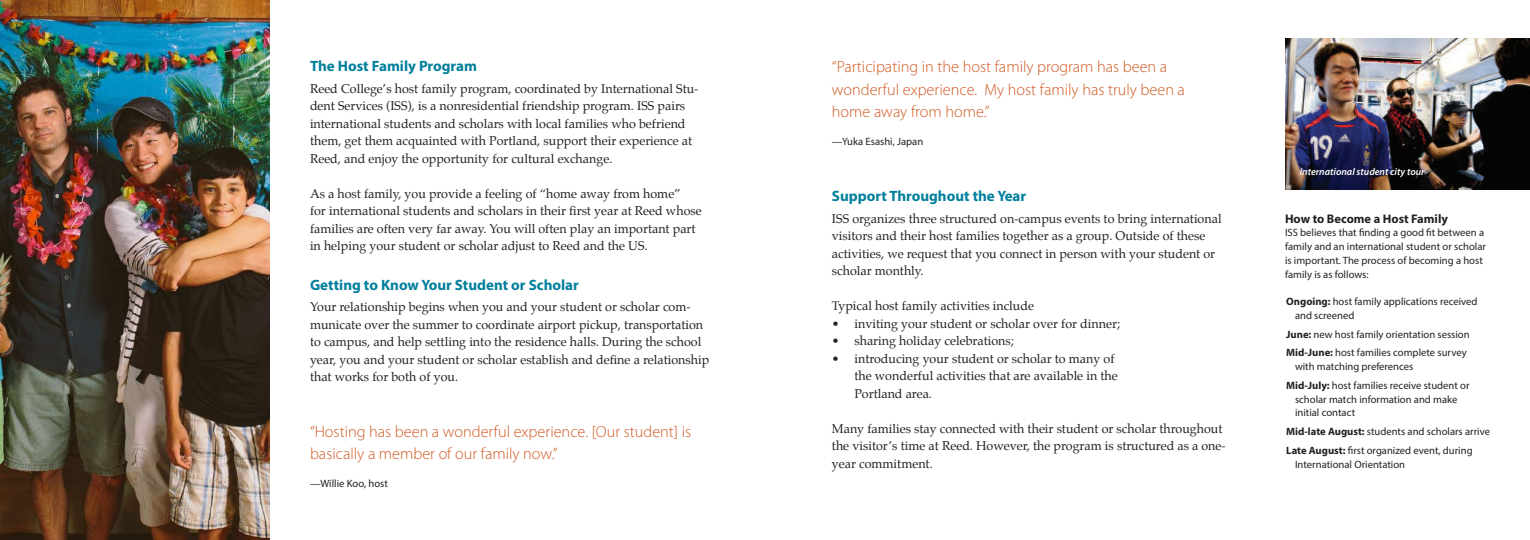
<style>
.page{position:relative;width:1530px;height:540px;background:#fff}
.page>*{position:absolute;margin:0;border:0;box-sizing:border-box;transform-origin:0 0}
.t1{font:300 16.25px/22.5px "Myriad Pro";color:#d15821}
.t2{font:700 15px "Myriad Pro";color:#007f9c}
.t3{font:12.5px/17.5px "Palatino";color:#231f20}
.t4{font:700 12.5px "Myriad Pro";color:#231f20}
.t5{font:10.62px/13.8px "Myriad Pro";color:#231f20}
.t6{font:italic 600 10px "Myriad Pro";color:#fff}
.s1{font-weight:700}
</style>
<div class="page">
<img style="left:1285px;top:38px;width:245px;height:152px">
<img style="left:0;top:0;width:270px;height:540px">
<p class="t2" style="left:310px;top:56px;width:169px">The Host Family Program</p>
<p class="t3" style="left:310px;top:79px;width:390px">Reed College’s host family program, coordinated by International Stu&shy;dent Services (ISS), is a nonresidential friendship program. ISS pairs international students and scholars with local families who befriend them, get them acquainted with Portland, support their experience at Reed, and enjoy the opportunity for cultural exchange.</p>
<p class="t3" style="left:310px;top:184px;width:393px">As a host family, you provide a feeling of “home away from home”<br>for international students and scholars in their first year at Reed whose families are often very far away. You will often play an important part in helping your student or scholar adjust to Reed and the US.</p>
<p class="t2" style="left:310px;top:275px;width:270px">Getting to Know Your Student or Scholar</p>
<p class="t3" style="left:310px;top:298px;width:401px">Your relationship begins when you and your student or scholar com&shy;municate over the summer to coordinate airport pickup, transportation to campus, and help settling into the residence halls. During the school year, you and your student or scholar establish and define a relationship that works for both of you.</p>
<h1 class="t1" style="left:310px;top:420px;width:383px">“Hosting has been a wonderful experience. [Our student] is basically a member of our family now.”</h1>
<p class="t5" style="left:310px;top:476px;width:79px">—Willie Koo, host</p>
<h1 class="t1" style="left:832px;top:55px;width:355px">“Participating in the host family program has been a wonderful experience. My host family has truly been a home away from home.”</h1>
<p class="t5" style="left:832px;top:134px;width:93px">—Yuka Esashi, Japan</p>
<p class="t2" style="left:832px;top:186px;width:196px">Support Throughout the Year</p>
<p class="t3" style="left:832px;top:209px;width:391px">ISS organizes three structured on-campus events to bring international visitors and their host families together as a group. Outside of these activities, we request that you connect in person with your student or scholar monthly.</p>
<p class="t3" style="left:832px;top:297px;width:204px">Typical host family activities include</p>
<p class="t3" style="left:832px;top:314px;width:290px">• inviting your student or scholar over for dinner;</p>
<p class="t3" style="left:832px;top:332px;width:184px">• sharing holiday celebrations;</p>
<p class="t3" style="left:854px;top:349px;width:265px;text-indent:-22px">• introducing your student or scholar to many of the wonderful activities that are available in the<br>Portland area.</p>
<p class="t3" style="left:832px;top:419px;width:395px">Many families stay connected with their student or scholar throughout the visitor’s time at Reed. However, the program is structured as a one&shy;year commitment.</p>
<p class="t6" style="left:1300px;top:166px;width:127px">International student city tour</p>
<p class="t4" style="left:1285px;top:210px;width:165px">How to Become a Host Family</p>
<p class="t5" style="left:1285px;top:226px;width:202px">ISS believes that finding a good fit between a family and an international student or scholar is important. The process of becoming a host family is as follows:</p>
<p class="t5" style="left:1295px;top:295px;width:184px;text-indent:-9px"><span class="s1">Ongoing:</span> host family applications received and screened</p>
<p class="t5" style="left:1286px;top:325px;width:185px;line-height:18.8px"><span class="s1">June:</span> new host family orientation session<br><span class="s1">Mid-June:</span> host families complete survey</p>
<p class="t5" style="left:1286px;top:357px;width:185px;line-height:18.8px;text-indent:9px">with matching preferences<br><span class="s1">Mid-July:</span> host families receive student or</p>
<p class="t5" style="left:1295px;top:392px;width:164px">scholar match information and make initial contact</p>
<p class="t5" style="left:1286px;top:422px;width:205px;line-height:18.8px"><span class="s1">Mid-late August:</span> students and scholars arrive<br><span class="s1">Late August:</span> first organized event, during</p>
<p class="t5" style="left:1295px;top:457px;width:112px">International Orientation</p>
</div>
